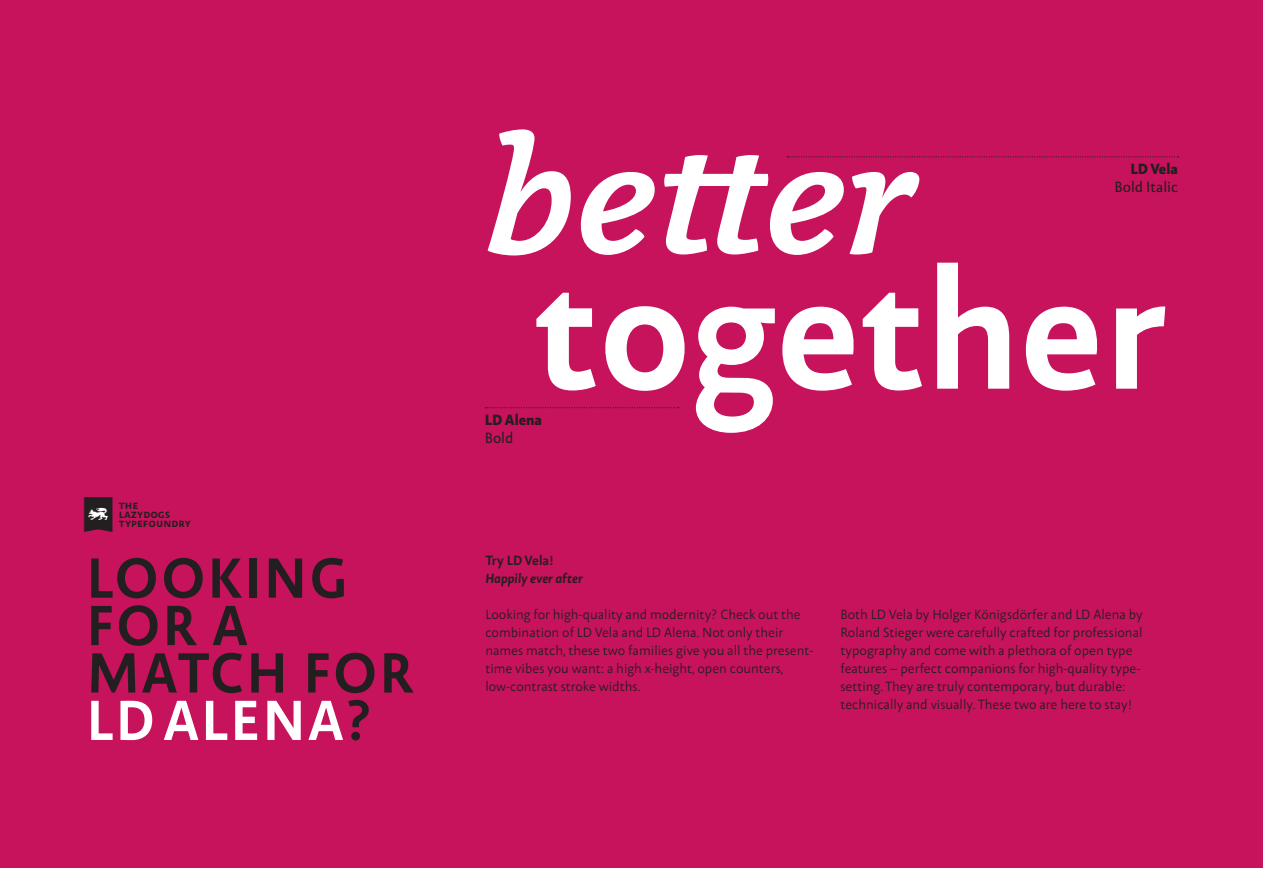
<style>
.page{position:relative;width:1263px;height:893px;background:#fff}
.page>*{position:absolute;margin:0;border:0;box-sizing:border-box;transform-origin:0 0}
.t1{font:italic 700 189.9px "LD Vela";color:#fff}
.t2{font:700 168px "LD Alena";color:#fff}
.t3{font:700 57px/47.4px "LD Alena";letter-spacing:.035em;color:#231f20}
.t4{font:500 15px "LD Alena";color:#231f20}
.t5{font:900 15px "LD Alena";letter-spacing:-.01em;color:#231f20}
.t6{font:13.5px/18px "LD Alena";color:#231f20}
.t7{font:900 13.5px "LD Alena";color:#231f20}
.t8{font:italic 700 13.5px "LD Alena";color:#231f20}
.t9{font:700 13.5px "LD Alena";color:#231f20}
.t10{font:700 12px/9px "LD Alena";color:#231f20}
.s1{color:#fff}
</style>
<div class="page">
<div style="left:0;top:0;width:1263px;height:867px;background:#c7125c"></div>
<svg style="left:787px;top:156px;width:391px;height:1px"></svg>
<svg style="left:485px;top:407px;width:194px;height:1px"></svg>
<svg style="left:85px;top:503px;width:25px;height:25px"></svg>
<p class="t7" style="left:119px;top:494px;width:24px">the</p>
<p class="t7" style="left:119px;top:503px;width:60px">lazydogs</p>
<p class="t7" style="left:119px;top:512px;width:84px">typefoundry</p>
<p class="t10" style="left:119px;top:499px;width:73px">the lazydogs typefoundry</p>
<h3 class="t3" style="left:86px;top:551px;width:329px">LOOKING<br>FOR A<br>MATCH FOR<br><span class="s1">LDALENA</span>?</h3>
<h1 class="t1" style="left:485px;top:82px;width:430px">better</h1>
<h2 class="t2" style="left:534px;top:208px;width:634px">together</h2>
<p class="t5" style="left:1130px;top:157px;width:49px">LD Vela</p>
<p class="t4" style="left:1114px;top:176px;width:65px">Bold Italic</p>
<p class="t5" style="left:485px;top:408px;width:59px">LD Alena</p>
<p class="t4" style="left:485px;top:427px;width:30px">Bold</p>
<p class="t9" style="left:485px;top:551px;width:70px">Try LD Vela!</p>
<p class="t8" style="left:485px;top:568px;width:99px">Happily ever after</p>
<p class="t6" style="left:485px;top:605px;width:330px">Looking for high-quality and modernity? Check out the combination of LD Vela and LD Alena. Not only their names match, these two families give you all the present&shy;time vibes you want: a high x-height, open counters, low-contrast stroke widths.</p>
<p class="t6" style="left:840px;top:605px;width:304px">Both LD Vela by Holger Königsdörfer and LD Alena by Roland Stieger were carefully crafted for professional typography and come with a plethora of open type features – perfect companions for high-quality type&shy;setting. They are truly contemporary, but durable: technically and visually. These two are here to stay!</p>
</div>
